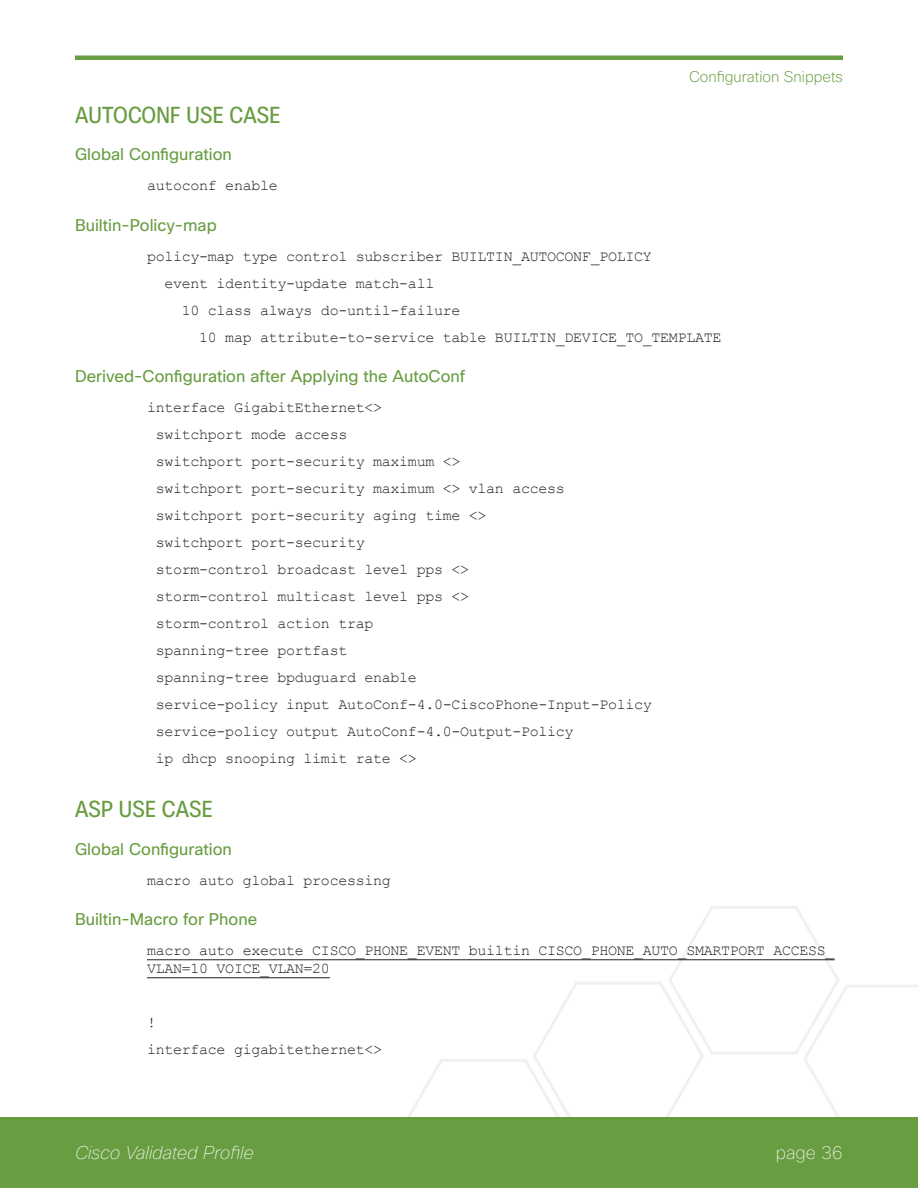
<style>
.page{position:relative;width:918px;height:1188px;background:#fff}
.page>*{position:absolute;margin:0;border:0;box-sizing:border-box;transform-origin:0 0}
.t1{font:condensed 22.5px "Cisco Sans";letter-spacing:.01em;color:#689d41}
.t2{font:italic 100 18px "Cisco Sans";color:#fff}
.t3{font:100 18px "Cisco Sans";color:#fff}
.t4{font:16.5px "Cisco Sans";color:#689d41}
.t5{font:15px/27px "Courier New";letter-spacing:-.02em;color:#231f20}
.t6{font:200 15px "Cisco Sans";color:#689d41}
</style>
<div class="page">
<svg style="left:396px;top:906px;width:522px;height:212px"></svg>
<div style="left:0;top:1118px;width:918px;height:70px;background:#689d41"></div>
<hr style="left:75px;top:56px;width:768px;height:4px;background:#689d41">
<hr style="left:147px;top:959px;width:688px;height:1px;background:#231f20">
<hr style="left:147px;top:977px;width:183px;height:1px;background:#231f20">
<p class="t6" style="left:689px;top:68px;width:155px">Configuration Snippets</p>
<h1 class="t1" style="left:75px;top:100px;width:207px">AUTOCONF USE CASE</h1>
<p class="t4" style="left:75px;top:144px;width:158px">Global Configuration</p>
<p class="t5" style="left:147px;top:172px;width:132px">autoconf enable</p>
<p class="t4" style="left:75px;top:214px;width:143px">Builtin-Policy-map</p>
<p class="t5" style="left:147px;top:242px;width:506px">policy-map type control subscriber BUILTIN_AUTOCONF_POLICY</p>
<p class="t5" style="left:164px;top:269px;width:271px">event identity-update match-all</p>
<p class="t5" style="left:182px;top:296px;width:280px">10 class always do-until-failure</p>
<p class="t5" style="left:199px;top:323px;width:524px">10 map attribute-to-service table BUILTIN_DEVICE_TO_TEMPLATE</p>
<p class="t4" style="left:75px;top:366px;width:392px">Derived-Configuration after Applying the AutoConf</p>
<p class="t5" style="left:156px;top:394px;width:498px;text-indent:-9px">interface GigabitEthernet&lt;&gt;<br>switchport mode access<br>switchport port-security maximum &lt;&gt;<br>switchport port-security maximum &lt;&gt; vlan access switchport port-security aging time &lt;&gt;<br>switchport port-security<br>storm-control broadcast level pps &lt;&gt;<br>storm-control multicast level pps &lt;&gt;<br>storm-control action trap<br>spanning-tree portfast<br>spanning-tree bpduguard enable<br>service-policy input AutoConf-4.0-CiscoPhone-Input-Policy service-policy output AutoConf-4.0-Output-Policy<br>ip dhcp snooping limit rate &lt;&gt;</p>
<h1 class="t1" style="left:75px;top:795px;width:139px">ASP USE CASE</h1>
<p class="t4" style="left:75px;top:838px;width:158px">Global Configuration</p>
<p class="t5" style="left:147px;top:866px;width:245px">macro auto global processing</p>
<p class="t4" style="left:75px;top:909px;width:184px">Builtin-Macro for Phone</p>
<p class="t5" style="left:147px;top:941px;width:689px;line-height:18px">macro auto execute CISCO_PHONE_EVENT builtin CISCO_PHONE_AUTO_SMARTPORT ACCESS_<br>VLAN=10 VOICE_VLAN=20</p>
<p class="t5" style="left:147px;top:1009px;width:237px">!<br>interface gigabitethernet&lt;&gt;</p>
<p class="t2" style="left:75px;top:1141px;width:180px">Cisco Validated Profile</p>
<p class="t3" style="left:776px;top:1141px;width:69px">page 36</p>
</div>
